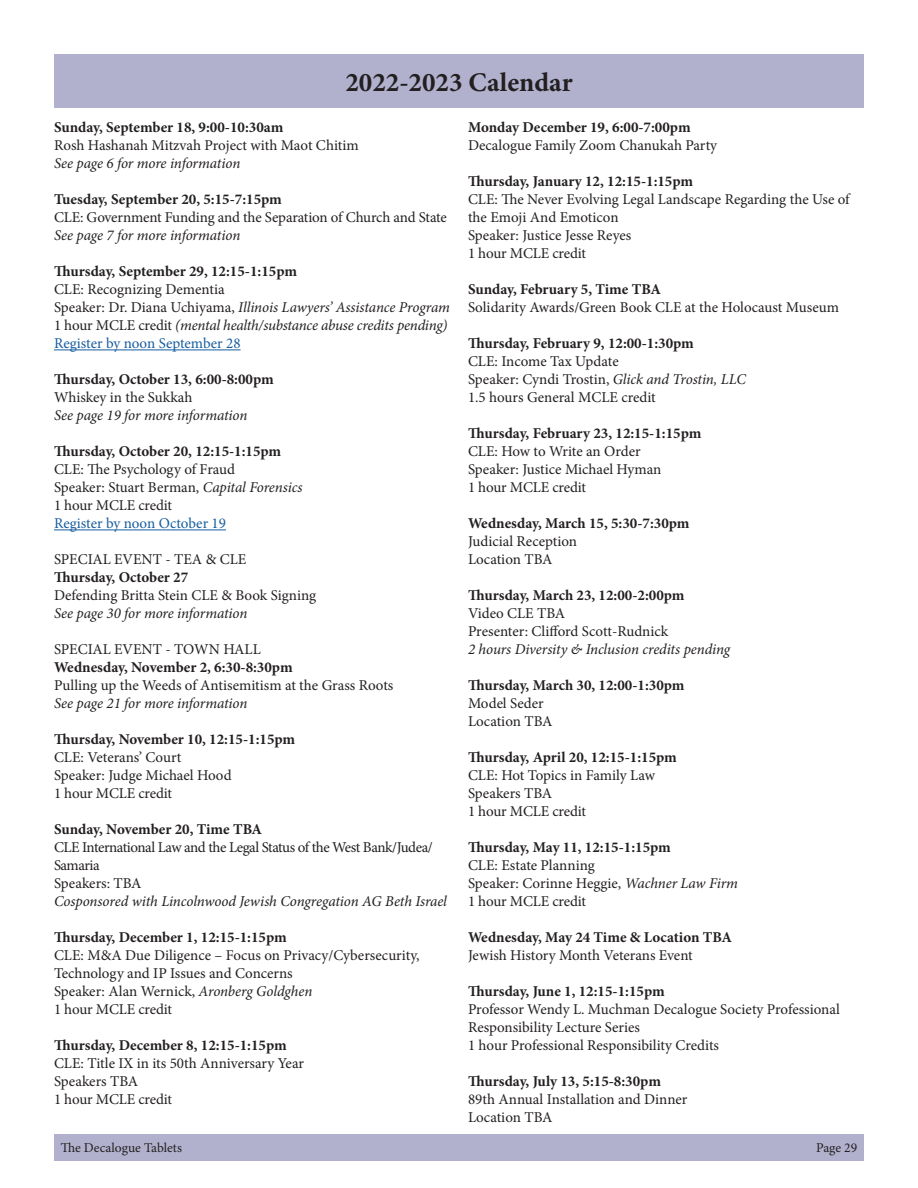
<style>
.page{position:relative;width:918px;height:1188px;background:#fff}
.page>*{position:absolute;margin:0;border:0;box-sizing:border-box;transform-origin:0 0}
.t1{font:700 27px "Minion Pro";color:#231f20}
.t2{font:15px/18px "Minion Pro";letter-spacing:-.005em;color:#231f20}
.t3{font:700 15px "Minion Pro";color:#231f20}
.t4{font:italic 15px/18px "Minion Pro";letter-spacing:-.01em;color:#231f20}
.t5{font:15px/18px "Minion Pro";letter-spacing:-.03em;color:#231f20}
.t6{font:15px "Minion Pro";color:#175d9e}
.t7{font:13.5px "Minion Pro";color:#231f20}
.s1{font-style:normal}
.s2{font-style:normal;color:#175d9e}
.s3{font-style:italic}
</style>
<div class="page">
<div style="left:54px;top:1134px;width:810px;height:27px;background:#b1b1ce"></div>
<hr style="left:54px;top:350px;width:187px;height:1px;background:#175d9e">
<hr style="left:54px;top:530px;width:172px;height:1px;background:#175d9e">
<div style="left:54px;top:54px;width:810px;height:54px;background:#b1b1ce"></div>
<h1 class="t1" style="left:345px;top:63px;width:229px">2022-2023 Calendar</h1>
<p class="t3" style="left:54px;top:117px;width:231px">Sunday, September 18, 9:00-10:30am</p>
<p class="t2" style="left:54px;top:137px;width:306px">Rosh Hashanah Mitzvah Project with Maot Chitim</p>
<p class="t4" style="left:54px;top:155px;width:188px">See page 6 for more information</p>
<p class="t3" style="left:54px;top:189px;width:229px">Tuesday, September 20, 5:15-7:15pm</p>
<p class="t2" style="left:54px;top:209px;width:394px">CLE: Government Funding and the Separation of Church and State</p>
<p class="t4" style="left:54px;top:227px;width:188px">See page 7 for more information</p>
<p class="t3" style="left:54px;top:261px;width:245px">Thursday, September 29, 12:15-1:15pm</p>
<p class="t4" style="left:54px;top:281px;width:398px"><span class="s1">CLE: Recognizing Dementia<br>Speaker: Dr. Diana Uchiyama,</span> Illinois Lawyers’ Assistance Program <span class="s1">1 hour MCLE credit</span> (mental health/substance abuse credits pending)<br><span class="s2">Register by noon September 28</span></p>
<p class="t3" style="left:54px;top:369px;width:221px">Thursday, October 13, 6:00-8:00pm</p>
<p class="t2" style="left:54px;top:389px;width:140px">Whiskey in the Sukkah</p>
<p class="t4" style="left:54px;top:407px;width:195px">See page 19 for more information</p>
<p class="t3" style="left:54px;top:441px;width:229px">Thursday, October 20, 12:15-1:15pm</p>
<p class="t2" style="left:54px;top:461px;width:250px">CLE: The Psychology of Fraud<br>Speaker: Stuart Berman, <span class="s3">Capital Forensics<br></span>1 hour MCLE credit</p>
<p class="t6" style="left:54px;top:514px;width:174px">Register by noon October 19</p>
<p class="t2" style="left:54px;top:551px;width:194px">SPECIAL EVENT - TEA &amp; CLE</p>
<p class="t3" style="left:54px;top:567px;width:136px">Thursday, October 27</p>
<p class="t2" style="left:54px;top:587px;width:264px">Defending Britta Stein CLE &amp; Book Signing</p>
<p class="t4" style="left:54px;top:605px;width:195px">See page 30 for more information</p>
<p class="t2" style="left:54px;top:641px;width:208px">SPECIAL EVENT - TOWN HALL</p>
<p class="t3" style="left:54px;top:657px;width:240px">Wednesday, November 2, 6:30-8:30pm</p>
<p class="t2" style="left:54px;top:677px;width:341px">Pulling up the Weeds of Antisemitism at the Grass Roots</p>
<p class="t4" style="left:54px;top:695px;width:195px">See page 21 for more information</p>
<p class="t3" style="left:54px;top:729px;width:243px">Thursday, November 10, 12:15-1:15pm</p>
<p class="t2" style="left:54px;top:749px;width:179px">CLE: Veterans’ Court<br>Speaker: Judge Michael Hood<br>1 hour MCLE credit</p>
<p class="t3" style="left:54px;top:819px;width:210px">Sunday, November 20, Time TBA</p>
<p class="t5" style="left:54px;top:839px;width:380px">CLE International Law and the Legal Status of the West Bank/Judea/<br>Samaria<br>Speakers: TBA</p>
<p class="t4" style="left:54px;top:893px;width:394px">Cosponsored with Lincolnwood Jewish Congregation AG Beth Israel</p>
<p class="t3" style="left:54px;top:927px;width:234px">Thursday, December 1, 12:15-1:15pm</p>
<p class="t2" style="left:54px;top:947px;width:367px">CLE: M&amp;A Due Diligence – Focus on Privacy/Cybersecurity, Technology and IP Issues and Concerns<br>Speaker: Alan Wernick, <span class="s3">Aronberg Goldghen<br></span>1 hour MCLE credit</p>
<p class="t3" style="left:54px;top:1035px;width:234px">Thursday, December 8, 12:15-1:15pm</p>
<p class="t2" style="left:54px;top:1055px;width:252px">CLE: Title IX in its 50th Anniversary Year<br>Speakers TBA<br>1 hour MCLE credit</p>
<p class="t3" style="left:468px;top:117px;width:224px">Monday December 19, 6:00-7:00pm</p>
<p class="t2" style="left:468px;top:137px;width:251px">Decalogue Family Zoom Chanukah Party</p>
<p class="t3" style="left:468px;top:171px;width:227px">Thursday, January 12, 12:15-1:15pm</p>
<p class="t2" style="left:468px;top:191px;width:383px">CLE: The Never Evolving Legal Landscape Regarding the Use of the Emoji And Emoticon<br>Speaker: Justice Jesse Reyes<br>1 hour MCLE credit</p>
<p class="t3" style="left:468px;top:279px;width:194px">Sunday, February 5, Time TBA</p>
<p class="t2" style="left:468px;top:299px;width:372px">Solidarity Awards/Green Book CLE at the Holocaust Museum</p>
<p class="t3" style="left:468px;top:333px;width:227px">Thursday, February 9, 12:00-1:30pm</p>
<p class="t2" style="left:468px;top:353px;width:280px">CLE: Income Tax Update<br>Speaker: Cyndi Trostin, <span class="s3">Glick and Trostin, LLC<br></span>1.5 hours General MCLE credit</p>
<p class="t3" style="left:468px;top:423px;width:235px">Thursday, February 23, 12:15-1:15pm</p>
<p class="t2" style="left:468px;top:443px;width:195px">CLE: How to Write an Order<br>Speaker: Justice Michael Hyman<br>1 hour MCLE credit</p>
<p class="t3" style="left:468px;top:513px;width:223px">Wednesday, March 15, 5:30-7:30pm</p>
<p class="t2" style="left:468px;top:533px;width:111px">Judicial Reception<br>Location TBA</p>
<p class="t3" style="left:468px;top:585px;width:218px">Thursday, March 23, 12:00-2:00pm</p>
<p class="t2" style="left:468px;top:605px;width:202px">Video CLE TBA<br>Presenter: Clifford Scott-Rudnick</p>
<p class="t4" style="left:468px;top:641px;width:264px">2 hours Diversity &amp; Inclusion credits pending</p>
<p class="t3" style="left:468px;top:675px;width:218px">Thursday, March 30, 12:00-1:30pm</p>
<p class="t2" style="left:468px;top:695px;width:86px">Model Seder<br>Location TBA</p>
<p class="t3" style="left:468px;top:747px;width:210px">Thursday, April 20, 12:15-1:15pm</p>
<p class="t2" style="left:468px;top:767px;width:189px">CLE: Hot Topics in Family Law<br>Speakers TBA<br>1 hour MCLE credit</p>
<p class="t3" style="left:468px;top:837px;width:204px">Thursday, May 11, 12:15-1:15pm</p>
<p class="t2" style="left:468px;top:857px;width:272px">CLE: Estate Planning<br>Speaker: Corinne Heggie, <span class="s3">Wachner Law Firm<br></span>1 hour MCLE credit</p>
<p class="t3" style="left:468px;top:927px;width:266px">Wednesday, May 24 Time &amp; Location TBA</p>
<p class="t2" style="left:468px;top:947px;width:226px">Jewish History Month Veterans Event</p>
<p class="t3" style="left:468px;top:981px;width:198px">Thursday, June 1, 12:15-1:15pm</p>
<p class="t2" style="left:468px;top:1001px;width:373px">Professor Wendy L. Muchman Decalogue Society Professional<br>Responsibility Lecture Series<br>1 hour Professional Responsibility Credits</p>
<p class="t3" style="left:468px;top:1071px;width:195px">Thursday, July 13, 5:15-8:30pm</p>
<p class="t2" style="left:468px;top:1091px;width:221px">89th Annual Installation and Dinner<br>Location TBA</p>
<p class="t7" style="left:61px;top:1139px;width:123px">The Decalogue Tablets</p>
<p class="t7" style="left:816px;top:1139px;width:43px">Page 29</p>
</div>
